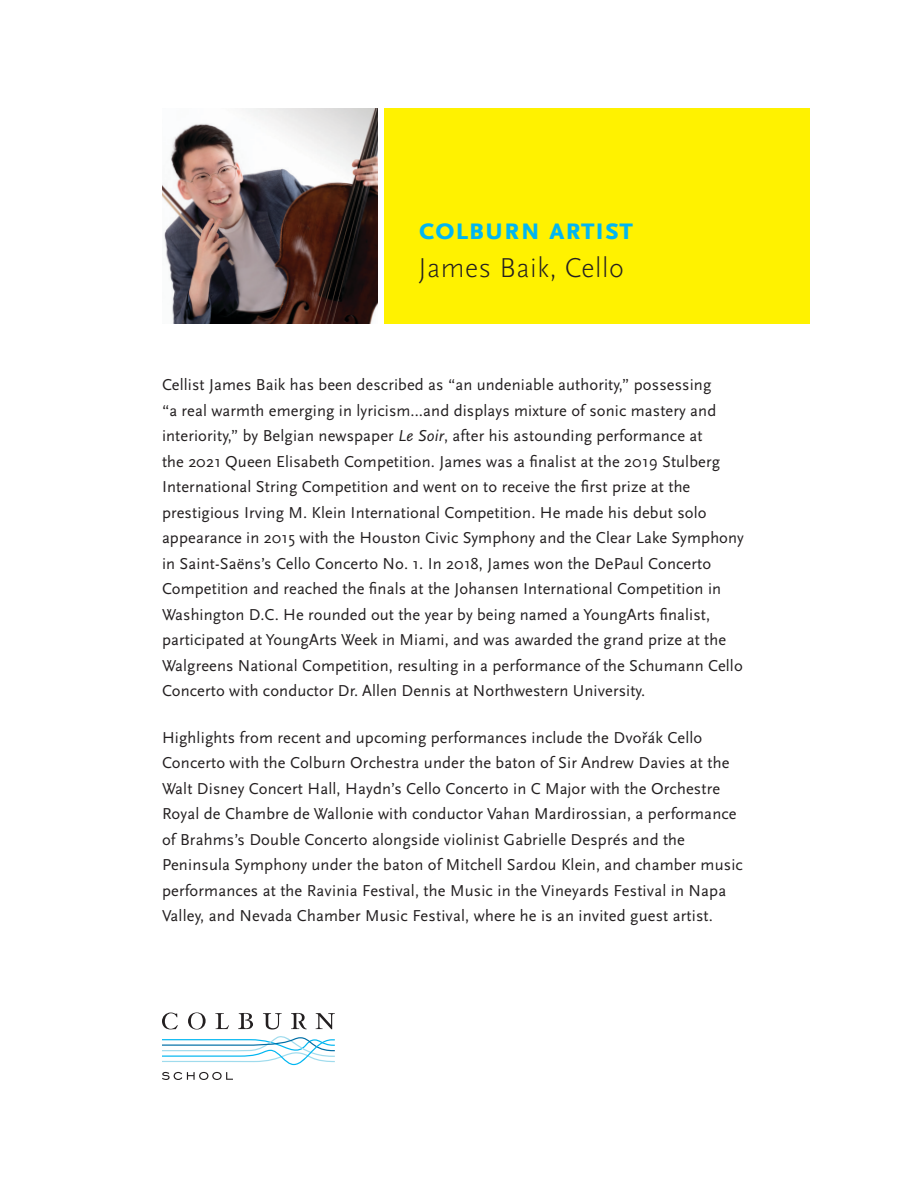
<style>
.page{position:relative;width:918px;height:1188px;background:#fff}
.page>*{position:absolute;margin:0;border:0;box-sizing:border-box;transform-origin:0 0}
.t1{font:700 31.5px "Scala Sans Pro";color:#00b6f1}
.t2{font:300 28.5px "Scala Sans Pro";letter-spacing:.02em;color:#231f20}
.t3{font:16.5px/25.5px "Scala Sans Pro";letter-spacing:.01em;color:#231f20}
.s1{font-style:italic}
</style>
<div class="page">
<img style="left:162px;top:108px;width:216px;height:216px">
<div style="left:385px;top:108px;width:425px;height:216px;background:#fff200"></div>
<svg style="left:162px;top:1072px;width:71px;height:8px"></svg>
<svg style="left:162px;top:1012px;width:173px;height:53px"></svg>
<p class="t1" style="left:418px;top:211px;width:216px">colburn artist</p>
<p class="t2" style="left:418px;top:252px;width:207px">James Baik, Cello</p>
<p class="t3" style="left:162px;top:372px;width:583px">Cellist James Baik has been described as “an undeniable authority,” possessing<br>“a real warmth emerging in lyricism…and displays mixture of sonic mastery and interiority,” by Belgian newspaper <span class="s1">Le Soir</span>, after his astounding performance at<br>the 2021 Queen Elisabeth Competition. James was a finalist at the 2019 Stulberg International String Competition and went on to receive the first prize at the prestigious Irving M. Klein International Competition. He made his debut solo appearance in 2015 with the Houston Civic Symphony and the Clear Lake Symphony in Saint-Saëns’s Cello Concerto No. 1. In 2018, James won the DePaul Concerto Competition and reached the finals at the Johansen International Competition in Washington D.C. He rounded out the year by being named a YoungArts finalist, participated at YoungArts Week in Miami, and was awarded the grand prize at the Walgreens National Competition, resulting in a performance of the Schumann Cello Concerto with conductor Dr. Allen Dennis at Northwestern University.</p>
<p class="t3" style="left:162px;top:725px;width:582px">Highlights from recent and upcoming performances include the Dvořák Cello Concerto with the Colburn Orchestra under the baton of Sir Andrew Davies at the Walt Disney Concert Hall, Haydn’s Cello Concerto in C Major with the Orchestre Royal de Chambre de Wallonie with conductor Vahan Mardirossian, a performance of Brahms’s Double Concerto alongside violinist Gabrielle Després and the Peninsula Symphony under the baton of Mitchell Sardou Klein, and chamber music performances at the Ravinia Festival, the Music in the Vineyards Festival in Napa Valley, and Nevada Chamber Music Festival, where he is an invited guest artist.</p>
</div>
